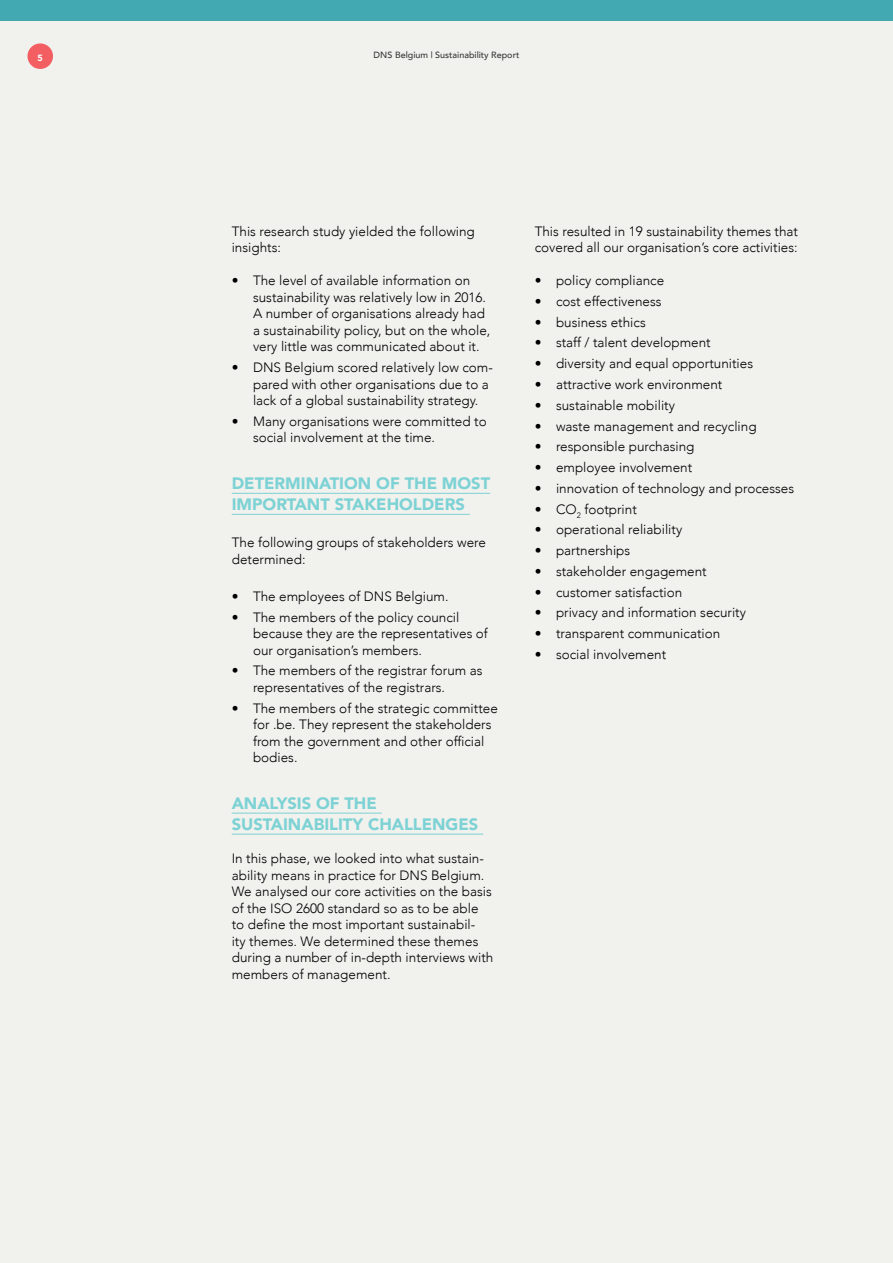
<style>
.page{position:relative;width:893px;height:1263px;background:#f1f1ee}
.page>*{position:absolute;margin:0;border:0;box-sizing:border-box;transform-origin:0 0}
.t1{font:900 16.5px/21px "Avenir";color:#7cd2d4}
.t2{font:300 13.5px/16.5px "Avenir";color:#000}
.t3{font:500 9px "Avenir";color:#373736}
.t4{font:900 9px "Avenir";color:#fff}
</style>
<div class="page">
<div style="left:0;top:0;width:893px;height:21px;background:#42a9b2"></div>
<div style="left:27px;top:43px;width:26px;height:26px;background:#f25e62;border-radius:50%"></div>
<hr style="left:232px;top:493px;width:258px;height:1px;background:#7cd2d4">
<hr style="left:232px;top:514px;width:238px;height:1px;background:#7cd2d4">
<hr style="left:232px;top:813px;width:150px;height:1px;background:#7cd2d4">
<hr style="left:232px;top:834px;width:251px;height:1px;background:#7cd2d4">
<p class="t4" style="left:38px;top:50px;width:7px">5</p>
<p class="t3" style="left:374px;top:47px;width:147px">DNS Belgium | Sustainability Report</p>
<p class="t2" style="left:232px;top:223px;width:245px">This research study yielded the following insights:</p>
<p class="t2" style="left:253px;top:272px;width:239px;text-indent:-21px">• The level of available information on sustainability was relatively low in 2016.<br>A number of organisations already had a sustainability policy, but on the whole, very little was communicated about it.</p>
<p class="t2" style="left:253px;top:359px;width:241px;text-indent:-21px">• DNS Belgium scored relatively low com&shy;pared with other organisations due to a lack of a global sustainability strategy.</p>
<p class="t2" style="left:253px;top:413px;width:235px;text-indent:-21px">• Many organisations were committed to social involvement at the time.</p>
<p class="t1" style="left:232px;top:472px;width:260px">DETERMINATION OF THE MOST<br>IMPORTANT STAKEHOLDERS</p>
<p class="t2" style="left:232px;top:534px;width:256px">The following groups of stakeholders were determined:</p>
<p class="t2" style="left:232px;top:588px;width:216px">• The employees of DNS Belgium.</p>
<p class="t2" style="left:253px;top:609px;width:236px;text-indent:-21px">• The members of the policy council because they are the representatives of our organisation’s members.</p>
<p class="t2" style="left:253px;top:662px;width:231px;text-indent:-21px">• The members of the registrar forum as representatives of the registrars.</p>
<p class="t2" style="left:253px;top:700px;width:246px;text-indent:-21px">• The members of the strategic committee for .be. They represent the stakeholders from the government and other official bodies.</p>
<p class="t1" style="left:232px;top:792px;width:248px">ANALYSIS OF THE<br>SUSTAINABILITY CHALLENGES</p>
<p class="t2" style="left:232px;top:850px;width:263px">In this phase, we looked into what sustain&shy;ability means in practice for DNS Belgium.<br>We analysed our core activities on the basis of the ISO 2600 standard so as to be able to define the most important sustainabil-<br>ity themes. We determined these themes during a number of in-depth interviews with members of management.</p>
<p class="t2" style="left:535px;top:223px;width:265px">This resulted in 19 sustainability themes that covered all our organisation’s core activities:</p>
<p class="t2" style="left:535px;top:272px;width:131px">• policy compliance</p>
<p class="t2" style="left:535px;top:293px;width:128px">• cost effectiveness</p>
<p class="t2" style="left:535px;top:314px;width:113px">• business ethics</p>
<p class="t2" style="left:535px;top:335px;width:178px">• staff / talent development</p>
<p class="t2" style="left:535px;top:355px;width:220px">• diversity and equal opportunities</p>
<p class="t2" style="left:535px;top:376px;width:189px">• attractive work environment</p>
<p class="t2" style="left:535px;top:397px;width:142px">• sustainable mobility</p>
<p class="t2" style="left:535px;top:418px;width:223px">• waste management and recycling</p>
<p class="t2" style="left:535px;top:438px;width:161px">• responsible purchasing</p>
<p class="t2" style="left:535px;top:459px;width:159px">• employee involvement</p>
<p class="t2" style="left:535px;top:480px;width:261px">• innovation of technology and processes</p>
<p class="t2" style="left:535px;top:501px;width:104px">• CO<sub>2</sub> footprint</p>
<p class="t2" style="left:535px;top:521px;width:149px">• operational reliability</p>
<p class="t2" style="left:535px;top:542px;width:97px">• partnerships</p>
<p class="t2" style="left:535px;top:563px;width:174px">• stakeholder engagement</p>
<p class="t2" style="left:535px;top:584px;width:149px">• customer satisfaction</p>
<p class="t2" style="left:535px;top:604px;width:213px">• privacy and information security</p>
<p class="t2" style="left:535px;top:625px;width:187px">• transparent communication</p>
<p class="t2" style="left:535px;top:646px;width:133px">• social involvement</p>
</div>
